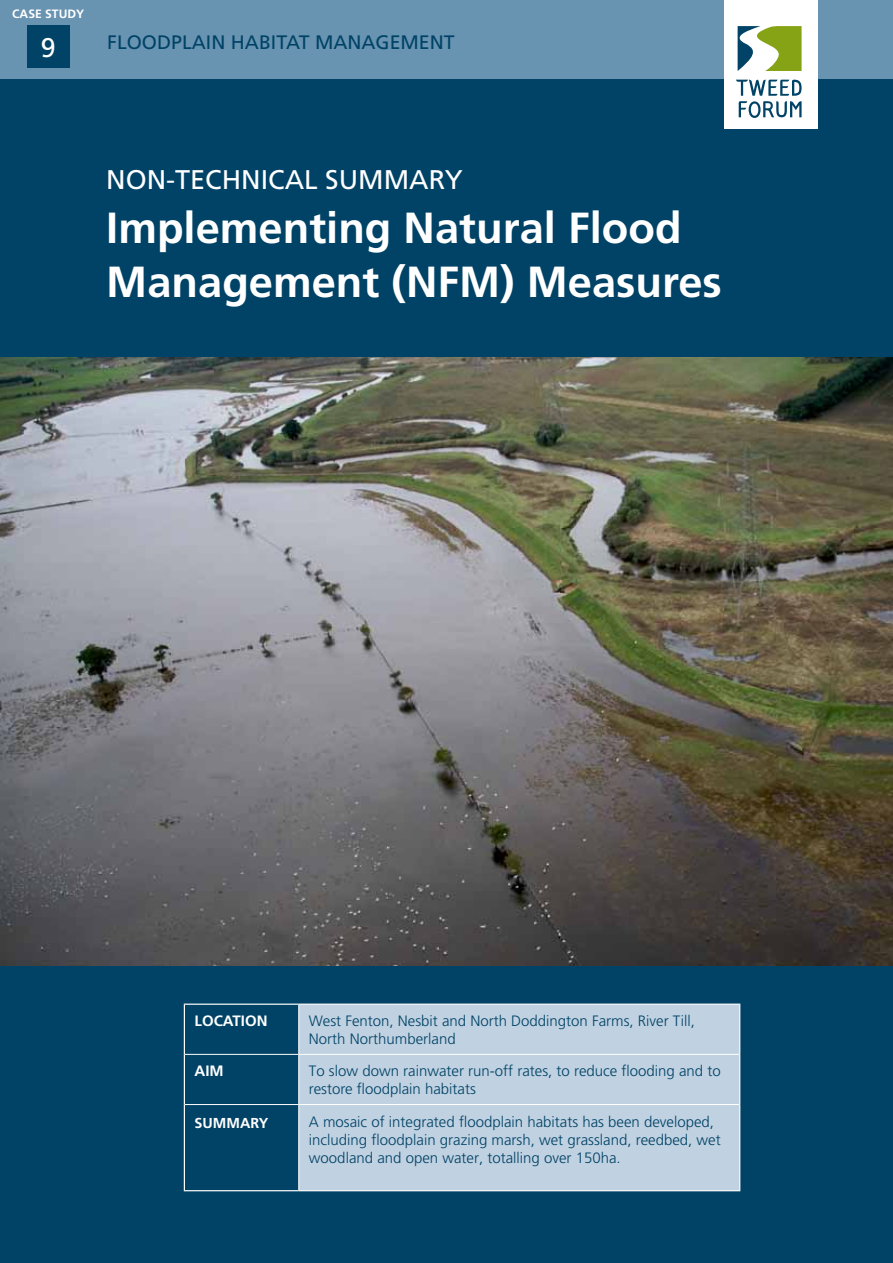
<style>
.page{position:relative;width:893px;height:1263px;background:#fff}
.page>*{position:absolute;margin:0;border:0;box-sizing:border-box;transform-origin:0 0}
.t1{font:700 43.5px/54px "Frutiger";color:#fff}
.t2{font:27px "Frutiger";color:#fff}
.t3{font:19.5px "Frutiger";color:#004366}
.t4{font:300 15px/18px "Frutiger";color:#004366}
.t5{font:700 15px "Frutiger";color:#fff}
.t6{font:700 14.4px "Frutiger";color:#fff}
.t7{font:700 12.15px "Frutiger";color:#fff}
</style>
<div class="page">
<div style="left:0;top:0;width:893px;height:745px;background:#004366"></div>
<div style="left:0;top:0;width:893px;height:79px;background:#6893b1"></div>
<div style="left:0;top:774px;width:893px;height:489px;background:#004366"></div>
<img style="left:0;top:357px;width:893px;height:608px">
<div style="left:27px;top:25px;width:43px;height:43px;background:#004366"></div>
<svg style="left:185px;top:1053px;width:113px;height:53px"></svg>
<div style="left:299px;top:1005px;width:440px;height:185px;background:#c0d1e1"></div>
<hr style="left:184px;top:1003px;width:115px;height:2px;background:#fff">
<hr style="left:184px;top:1005px;width:1px;height:49px;background:#fff">
<hr style="left:299px;top:1003px;width:441px;height:2px;background:#fff">
<hr style="left:739px;top:1005px;width:1px;height:49px;background:#fff">
<hr style="left:184px;top:1054px;width:1px;height:50px;background:#fff">
<hr style="left:739px;top:1054px;width:1px;height:50px;background:#fff">
<hr style="left:184px;top:1104px;width:1px;height:86px;background:#fff">
<hr style="left:739px;top:1104px;width:1px;height:86px;background:#fff">
<hr style="left:184px;top:1190px;width:115px;height:1px;background:#fff">
<hr style="left:299px;top:1190px;width:441px;height:1px;background:#fff">
<hr style="left:298px;top:1005px;width:1px;height:49px;background:#fff">
<hr style="left:185px;top:1054px;width:114px;height:1px;background:#fff">
<hr style="left:299px;top:1054px;width:440px;height:1px;background:#fff">
<hr style="left:298px;top:1055px;width:1px;height:49px;background:#fff">
<hr style="left:185px;top:1104px;width:114px;height:1px;background:#fff">
<hr style="left:299px;top:1104px;width:440px;height:1px;background:#fff">
<hr style="left:298px;top:1105px;width:1px;height:85px;background:#fff">
<div style="left:724px;top:0;width:93px;height:128px;background:#fff"></div>
<svg style="left:737px;top:26px;width:65px;height:45px"></svg>
<svg style="left:736px;top:80px;width:66px;height:38px"></svg>
<p class="t7" style="left:12px;top:7px;width:74px">Case Study</p>
<h2 class="t2" style="left:41px;top:31px;width:16px">9</h2>
<h3 class="t3" style="left:107px;top:30px;width:349px">FLOODPLAIN HABITAT MANAGEMENT</h3>
<h2 class="t2" style="left:106px;top:164px;width:358px">NON-TECHN ICAL SUMMARY</h2>
<h1 class="t1" style="left:106px;top:200px;width:617px">Implementing Natural Flood<br>Management (NFM) Measures</h1>
<p class="t5" style="left:195px;top:1012px;width:72px">Location</p>
<p class="t4" style="left:309px;top:1012px;width:387px">West Fenton, Nesbit and North Doddington Farms, River Till,<br>North Northumberland</p>
<p class="t5" style="left:195px;top:1062px;width:11px">Aim</p>
<p class="t4" style="left:309px;top:1062px;width:413px">To slow down rainwater run-off rates, to reduce flooding and to restore floodplain habitats</p>
<p class="t6" style="left:195px;top:1114px;width:75px">Summary</p>
<p class="t4" style="left:309px;top:1112px;width:413px">A mosaic of integrated floodplain habitats has been developed, including floodplain grazing marsh, wet grassland, reedbed, wet woodland and open water, totalling over 150ha.</p>
</div>
